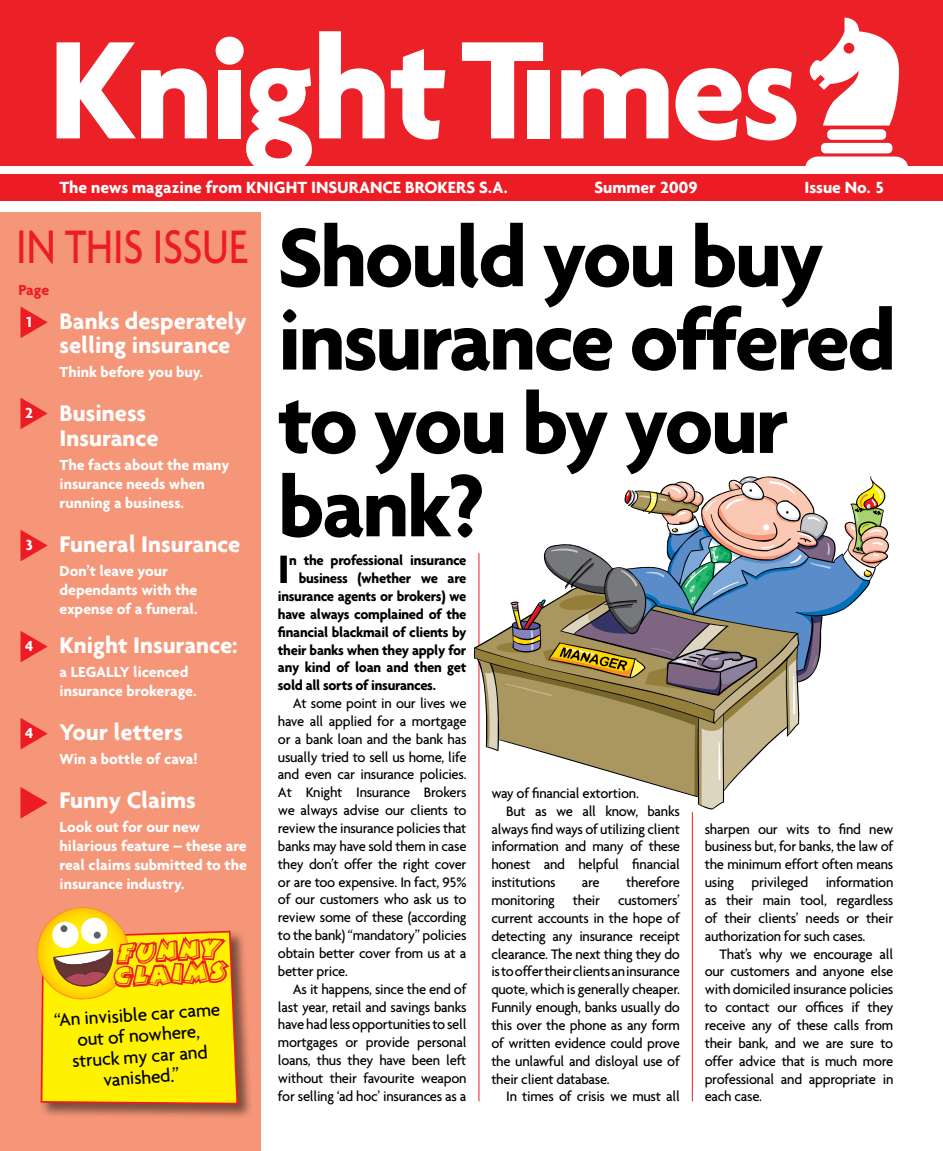
<style>
.page{position:relative;width:943px;height:1151px;background:#fff}
.page>*{position:absolute;margin:0;border:0;box-sizing:border-box;transform-origin:0 0}
.t1{font:700 89.08px/83.3px "Agenda";letter-spacing:-.03em;color:#000}
.t2{font:500 50.75px "Agenda";color:#ed1c24;scale:.81 1}
.t3{font:700 42.88px "Agenda";color:#000}
.t4{font:28px/22.8px "Bertram LET";color:#fff200}
.t5{font:700 24.5px/24.5px "Agenda";color:#fff}
.t6{font:500 19.25px/21px "Agenda";color:#000;text-align:center}
.t7{font:700 17.5px "Agenda";color:#fff}
.t8{font:700 15.75px/18.9px "Agenda";color:#fff}
.t9{font:700 15.75px "Agenda";color:#ed1c24}
.t10{font:500 14.88px/17.8px "Agenda";letter-spacing:-.02em;color:#000;text-align:justify}
.t11{font:700 14.88px "Agenda";letter-spacing:-.02em;color:#000}
</style>
<div class="page">
<div style="left:0;top:0;width:943px;height:166px;background:#ec2027"></div>
<svg style="left:57px;top:42px;width:150px;height:96px"></svg>
<div style="left:218px;top:70px;width:22px;height:68px;background:#fff"></div>
<svg style="left:246px;top:68px;width:66px;height:98px"></svg>
<svg style="left:319px;top:31px;width:65px;height:107px"></svg>
<svg style="left:391px;top:49px;width:54px;height:91px"></svg>
<svg style="left:462px;top:42px;width:81px;height:96px"></svg>
<div style="left:528px;top:70px;width:22px;height:68px;background:#fff"></div>
<svg style="left:561px;top:68px;width:107px;height:70px"></svg>
<svg style="left:675px;top:68px;width:121px;height:72px"></svg>
<svg style="left:805px;top:18px;width:102px;height:148px"></svg>
<div style="left:216px;top:37px;width:28px;height:28px;background:#fff;border-radius:50%"></div>
<div style="left:0;top:175px;width:943px;height:26px;background:#ed1c24"></div>
<div style="left:0;top:212px;width:260px;height:939px;background:#f69679"></div>
<hr style="left:478px;top:553px;width:1px;height:548px;background:#ed1c24">
<hr style="left:692px;top:812px;width:1px;height:289px;background:#ed1c24">
<svg style="left:21px;top:787px;width:27px;height:32px"></svg>
<svg style="left:21px;top:307px;width:27px;height:31px"></svg>
<svg style="left:21px;top:398px;width:27px;height:31px"></svg>
<svg style="left:21px;top:530px;width:27px;height:31px"></svg>
<svg style="left:21px;top:631px;width:27px;height:31px"></svg>
<svg style="left:21px;top:718px;width:27px;height:31px"></svg>
<div style="left:39px;top:929px;width:214px;height:191px;background:#000;opacity:.5"></div>
<svg style="left:36px;top:907px;width:203px;height:198px;background:#f4c41e"></svg>
<svg style="left:474px;top:476px;width:415px;height:333px"></svg>
<p class="t7" style="left:60px;top:177px;width:450px">The news magazine from KNIGHT INSURANCE BROKERS S.A.</p>
<p class="t7" style="left:594px;top:177px;width:105px">Summer 2009</p>
<p class="t7" style="left:804px;top:177px;width:81px">Issue No. 5</p>
<h2 class="t2" style="left:16px;top:216px;width:288px">IN THIS ISSUE</h2>
<p class="t9" style="left:19px;top:280px;width:32px">Page</p>
<h1 class="t1" style="left:278px;top:214px;width:620px">Should you buy insurance offered to you by your bank?</h1>
<h3 class="t5" style="left:60px;top:308px;width:189px">Banks desperately selling insurance</h3>
<p class="t8" style="left:60px;top:362px;width:145px">Think before you buy.</p>
<h3 class="t5" style="left:60px;top:401px;width:101px">Business<br>Insurance</h3>
<p class="t8" style="left:60px;top:455px;width:171px">The facts about the many insurance needs when running a business.</p>
<h3 class="t5" style="left:60px;top:531px;width:182px">Funeral Insurance</h3>
<p class="t8" style="left:60px;top:561px;width:139px">Don’t leave your dependants with the expense of a funeral.</p>
<h3 class="t5" style="left:60px;top:632px;width:179px">Knight Insurance:</h3>
<p class="t8" style="left:60px;top:662px;width:138px">a legally licenced insurance brokerage.</p>
<h3 class="t5" style="left:60px;top:719px;width:125px">Your letters</h3>
<p class="t8" style="left:60px;top:749px;width:140px">Win a bottle of cava!</p>
<h3 class="t5" style="left:60px;top:788px;width:138px">Funny Claims</h3>
<p class="t8" style="left:60px;top:817px;width:189px">Look out for our new hilarious feature – these are real claims submitted to the insurance industry.</p>
<p class="t8" style="left:25px;top:312px;width:10px">1</p>
<p class="t8" style="left:25px;top:403px;width:10px">2</p>
<p class="t8" style="left:25px;top:535px;width:10px">3</p>
<h3 class="t3" style="left:278px;top:543px;width:13px">I</h3>
<p class="t11" style="left:289px;top:551px;width:179px">n the professional insurance</p>
<p class="t11" style="left:299px;top:569px;width:169px">business (whether we are</p>
<p class="t11" style="left:278px;top:587px;width:190px">insurance agents or brokers) we</p>
<p class="t11" style="left:278px;top:605px;width:190px">have always complained of the</p>
<p class="t11" style="left:278px;top:623px;width:190px">financial blackmail of clients by</p>
<p class="t11" style="left:278px;top:641px;width:190px">their banks when they apply for</p>
<p class="t11" style="left:278px;top:658px;width:190px">any kind of loan and then get</p>
<p class="t11" style="left:278px;top:676px;width:159px">sold all sorts of insurances.</p>
<p class="t10" style="left:278px;top:694px;width:190px;text-indent:15px">At some point in our lives we have all applied for a mortgage or a bank loan and the bank has usually tried to sell us home, life and even car insurance policies.<br>At Knight Insurance Brokers we always advise our clients to review the insurance policies that banks may have sold them in case they don’t offer the right cover or are too expensive. In fact, 95% of our customers who ask us to review some of these (according to the bank) “mandatory” policies obtain better cover from us at a better price.</p>
<p class="t10" style="left:278px;top:979px;width:190px;text-indent:15px">As it happens, since the end of last year, retail and savings banks have had less opportunities to sell mortgages or provide personal loans, thus they have been left without their favourite weapon for selling ‘ad hoc’ insurances as a</p>
<p class="t8" style="left:25px;top:636px;width:10px">4</p>
<p class="t8" style="left:25px;top:723px;width:10px">4</p>
<p class="t10" style="left:491px;top:784px;width:149px">way of financial extortion.</p>
<p class="t10" style="left:506px;top:802px;width:175px">But as we all know, banks</p>
<p class="t10" style="left:491px;top:819px;width:190px">always find ways of utilizing client</p>
<p class="t10" style="left:491px;top:837px;width:190px">information and many of these</p>
<p class="t10" style="left:491px;top:855px;width:190px">honest and helpful financial</p>
<p class="t10" style="left:491px;top:873px;width:66px">institutions</p>
<p class="t10" style="left:582px;top:873px;width:19px">are</p>
<p class="t10" style="left:704px;top:819px;width:190px">sharpen our wits to find new business but, for banks, the law of the minimum effort often means using privileged information as their main tool, regardless of their clients’ needs or their authorization for such cases.</p>
<p class="t10" style="left:704px;top:944px;width:190px;text-indent:15px">That’s why we encourage all our customers and anyone else with domiciled insurance policies to contact our offices if they receive any of these calls from their bank, and we are sure to offer advice that is much more professional and appropriate in each case.</p>
<p class="t10" style="left:491px;top:873px;width:190px;text-indent:135px">therefore monitoring their customers’ current accounts in the hope of detecting any insurance receipt clearance. The next thing they do is to offer their clients an insurance quote, which is generally cheaper.<br>Funnily enough, banks usually do this over the phone as any form of written evidence could prove the unlawful and disloyal use of their client database.</p>
<p class="t10" style="left:506px;top:1087px;width:175px">In times of crisis we must all</p>
<h3 class="t4" style="left:113px;top:943px;width:113px;rotate:-3deg">Funny<br>Claims</h3>
<p class="t6" style="left:53px;top:1009px;width:168px;rotate:-4deg">“An invisible car came out of nowhere, struck my car and vanished.”</p>
</div>
